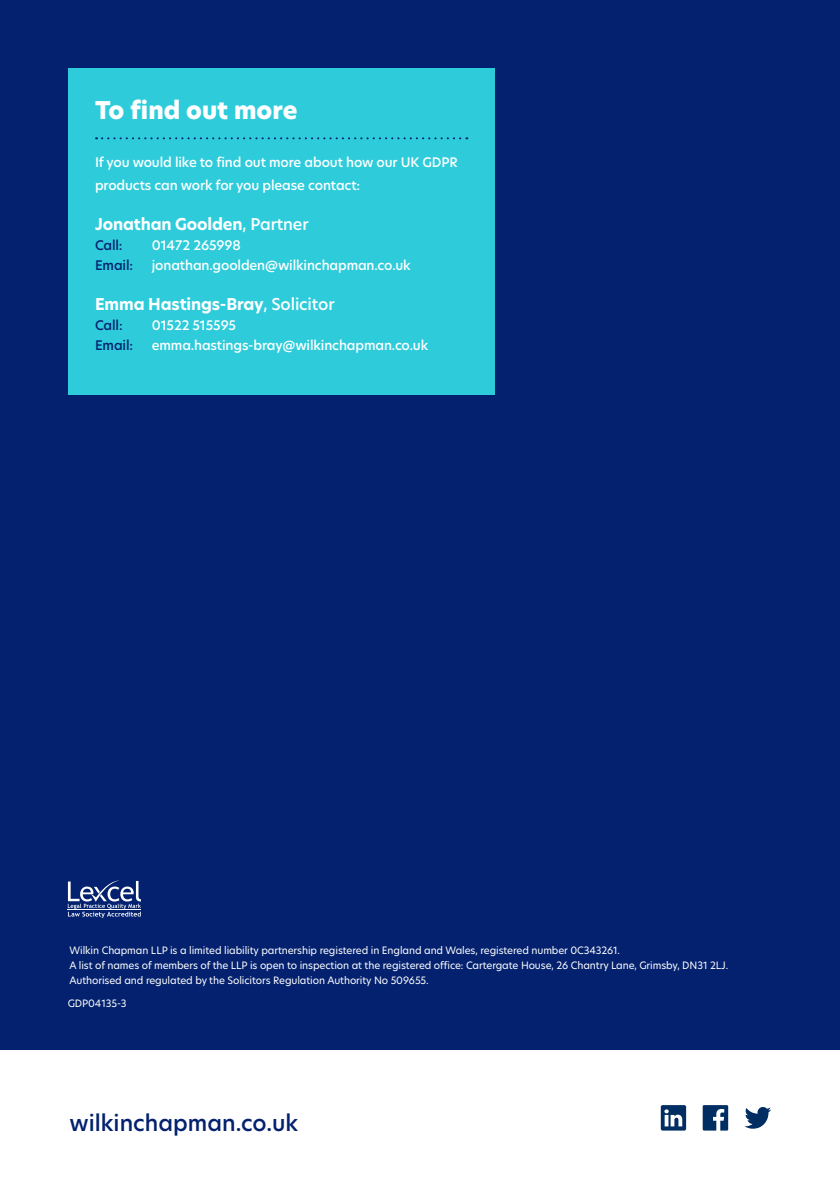
<style>
.page{position:relative;width:840px;height:1191px;background:#fff}
.page>*{position:absolute;margin:0;border:0;box-sizing:border-box;transform-origin:0 0}
.t1{font:800 24px "Hero New";color:#fff}
.t2{font:500 22px "Hero New";color:#03216e}
.t3{font:700 16px "Hero New";letter-spacing:-.01em;color:#fff}
.t4{font:500 13px/22px "Hero New";letter-spacing:-.01em;color:#fff}
.t5{font:500 13px "Hero New";letter-spacing:-.01em;color:#03216e}
.t6{font:10px/15px "Hero New";letter-spacing:-.01em;color:#fff}
.s1{font-weight:500}
</style>
<div class="page">
<div style="left:0;top:0;width:839px;height:1049px;background:#03216e"></div>
<svg style="left:68px;top:880px;width:73px;height:38px"></svg>
<div style="left:68px;top:68px;width:426px;height:327px;background:#2eccdb"></div>
<svg style="left:96px;top:137px;width:371px;height:2px"></svg>
<svg style="left:660px;top:1105px;width:25px;height:25px"></svg>
<svg style="left:702px;top:1105px;width:25px;height:25px"></svg>
<svg style="left:744px;top:1107px;width:26px;height:21px"></svg>
<h1 class="t1" style="left:95px;top:94px;width:204px">To find out more</h1>
<h3 class="t4" style="left:95px;top:152px;width:364px">If you would like to find out more about how our UK GDPR products can work for you please contact:</h3>
<h3 class="t3" style="left:95px;top:213px;width:215px">Jonathan Goolden<span class="s1">, Partner</span></h3>
<h3 class="t5" style="left:95px;top:236px;width:29px">Call:</h3>
<h3 class="t4" style="left:152px;top:234px;width:90px">01472 265998</h3>
<h3 class="t5" style="left:95px;top:256px;width:40px">Email:</h3>
<h3 class="t4" style="left:152px;top:254px;width:260px">jonathan.goolden@wilkinchapman.co.uk</h3>
<h3 class="t3" style="left:95px;top:293px;width:241px">Emma Hastings-Bray<span class="s1">, Solicitor</span></h3>
<h3 class="t5" style="left:95px;top:316px;width:29px">Call:</h3>
<h3 class="t4" style="left:152px;top:314px;width:86px">01522 515595</h3>
<h3 class="t5" style="left:95px;top:336px;width:40px">Email:</h3>
<h3 class="t4" style="left:152px;top:334px;width:278px">emma.hastings-bray@wilkinchapman.co.uk</h3>
<p class="t6" style="left:69px;top:942px;width:659px">Wilkin Chapman LLP is a limited liability partnership registered in England and Wales, registered number 0C343261.<br>A list of names of members of the LLP is open to inspection at the registered office: Cartergate House, 26 Chantry Lane, Grimsby, DN31 2LJ.<br>Authorised and regulated by the Solicitors Regulation Authority No 509655.</p>
<p class="t6" style="left:68px;top:995px;width:60px">GDP04135-3</p>
<h2 class="t2" style="left:69px;top:1107px;width:230px">wilkinchapman.co.uk</h2>
</div>
